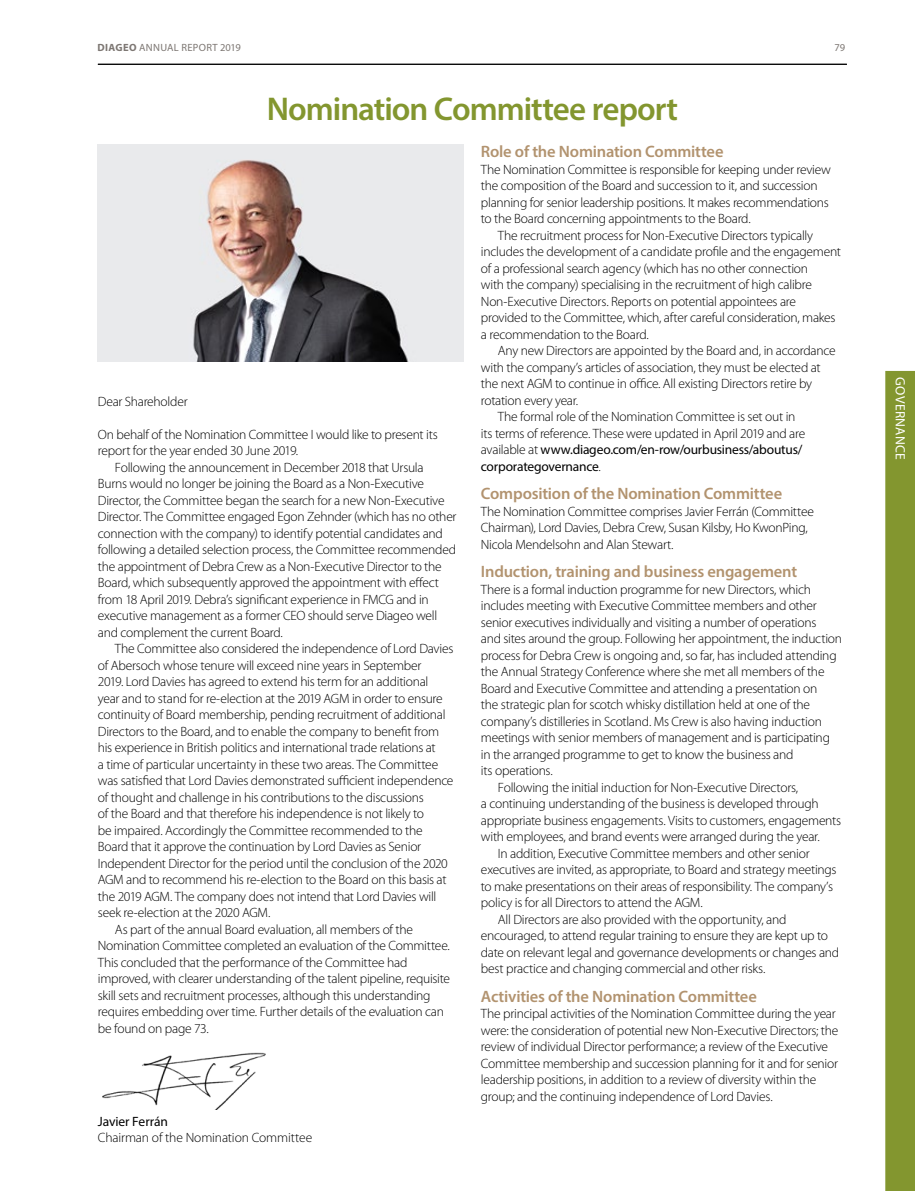
<style>
.page{position:relative;width:915px;height:1191px;background:#fff}
.page>*{position:absolute;margin:0;border:0;box-sizing:border-box;transform-origin:0 0}
.t1{font:600 33px "Myriad Pro";letter-spacing:-.03em;color:#83962f}
.t2{font:600 16.5px "Myriad Pro";letter-spacing:-.015em;color:#b2936f}
.t3{font:300 13.5px/16.5px "Myriad Pro";letter-spacing:-.02em;color:#000}
.t4{font:13.5px "Myriad Pro";letter-spacing:-.015em;color:#000}
.t5{font:13.5px "Myriad Pro";letter-spacing:.02em;color:#fff}
.t6{font:10.5px "Myriad Pro";letter-spacing:.03em;color:#7d7773}
.s1{font-weight:700}
.s2{font-weight:300}
</style>
<div class="page">
<img style="left:102px;top:1052px;width:164px;height:57px">
<img style="left:97px;top:145px;width:366px;height:216px">
<hr style="left:98px;top:64px;width:748px;height:1px;background:#000">
<div style="left:885px;top:371px;width:29px;height:820px;background:#83962f"></div>
<p class="t6" style="left:97px;top:41px;width:145px"><span class="s1">DIAGEO</span> ANNUAL REPORT 2019</p>
<p class="t6" style="left:834px;top:41px;width:12px">79</p>
<h1 class="t1" style="left:266px;top:88px;width:413px">Nomination Committee report</h1>
<p class="t2" style="left:480px;top:141px;width:244px">Role of the Nomination Committee</p>
<p class="t3" style="left:480px;top:161px;width:351px">The Nomination Committee is responsible for keeping under review the composition of the Board and succession to it, and succession planning for senior leadership positions. It makes recommendations to the Board concerning appointments to the Board.</p>
<p class="t3" style="left:480px;top:227px;width:361px;text-indent:17px">The recruitment process for Non-Executive Directors typically includes the development of a candidate profile and the engagement of a professional search agency (which has no other connection<br>with the company) specialising in the recruitment of high calibre Non-Executive Directors. Reports on potential appointees are provided to the Committee, which, after careful consideration, makes a recommendation to the Board.</p>
<p class="t3" style="left:497px;top:342px;width:339px">Any new Directors are appointed by the Board and, in accordance</p>
<p class="t3" style="left:480px;top:359px;width:341px">with the company’s articles of association, they must be elected at</p>
<p class="t3" style="left:480px;top:375px;width:333px">the next AGM to continue in office. All existing Directors retire by</p>
<p class="t3" style="left:480px;top:392px;width:99px">rotation every year.</p>
<p class="t3" style="left:497px;top:408px;width:299px">The formal role of the Nomination Committee is set out in</p>
<p class="t3" style="left:480px;top:425px;width:326px">its terms of reference. These were updated in April 2019 and are</p>
<p class="t4" style="left:480px;top:441px;width:323px"><span class="s2">available at</span> www.diageo.com/en-row/ourbusiness/aboutus/</p>
<p class="t4" style="left:480px;top:458px;width:121px">corporategovernance<span class="s2">.</span></p>
<p class="t2" style="left:480px;top:483px;width:303px">Composition of the Nomination Committee</p>
<p class="t3" style="left:480px;top:503px;width:334px">The Nomination Committee comprises Javier Ferrán (Committee<br>Chairman), Lord Davies, Debra Crew, Susan Kilsby, Ho KwonPing,<br>Nicola Mendelsohn and Alan Stewart.</p>
<p class="t2" style="left:480px;top:561px;width:318px">Induction, training and business engagement</p>
<p class="t3" style="left:480px;top:581px;width:331px">There is a formal induction programme for new Directors, which</p>
<p class="t3" style="left:480px;top:597px;width:337px">includes meeting with Executive Committee members and other</p>
<p class="t3" style="left:480px;top:614px;width:337px">senior executives individually and visiting a number of operations</p>
<p class="t3" style="left:480px;top:630px;width:362px">and sites around the group. Following her appointment, the induction</p>
<p class="t3" style="left:480px;top:647px;width:357px">process for Debra Crew is ongoing and, so far, has included attending</p>
<p class="t3" style="left:480px;top:663px;width:345px">the Annual Strategy Conference where she met all members of the</p>
<p class="t3" style="left:480px;top:680px;width:338px">Board and Executive Committee and attending a presentation on</p>
<p class="t3" style="left:480px;top:696px;width:330px">the strategic plan for scotch whisky distillation held at one of the</p>
<p class="t3" style="left:480px;top:713px;width:342px">company’s distilleries in Scotland. Ms Crew is also having induction</p>
<p class="t3" style="left:480px;top:729px;width:350px">meetings with senior members of management and is participating</p>
<p class="t3" style="left:480px;top:746px;width:314px">in the arranged programme to get to know the business and</p>
<p class="t3" style="left:480px;top:762px;width:73px">its operations.</p>
<p class="t3" style="left:497px;top:779px;width:302px">Following the initial induction for Non-Executive Directors,</p>
<p class="t3" style="left:480px;top:795px;width:339px">a continuing understanding of the business is developed through</p>
<p class="t3" style="left:480px;top:812px;width:362px">appropriate business engagements. Visits to customers, engagements</p>
<p class="t3" style="left:480px;top:828px;width:340px">with employees, and brand events were arranged during the year.</p>
<p class="t3" style="left:497px;top:845px;width:313px">In addition, Executive Committee members and other senior</p>
<p class="t3" style="left:480px;top:861px;width:357px">executives are invited, as appropriate, to Board and strategy meetings</p>
<p class="t3" style="left:480px;top:878px;width:353px">to make presentations on their areas of responsibility. The company’s</p>
<p class="t3" style="left:480px;top:894px;width:223px">policy is for all Directors to attend the AGM.</p>
<p class="t3" style="left:497px;top:911px;width:290px">All Directors are also provided with the opportunity, and</p>
<p class="t3" style="left:480px;top:927px;width:348px">encouraged, to attend regular training to ensure they are kept up to</p>
<p class="t3" style="left:480px;top:944px;width:360px">date on relevant legal and governance developments or changes and</p>
<p class="t3" style="left:480px;top:960px;width:286px">best practice and changing commercial and other risks.</p>
<p class="t2" style="left:480px;top:985px;width:277px">Activities of the Nomination Committee</p>
<p class="t3" style="left:480px;top:1005px;width:359px">The principal activities of the Nomination Committee during the year were: the consideration of potential new Non-Executive Directors; the review of individual Director performance; a review of the Executive Committee membership and succession planning for it and for senior leadership positions, in addition to a review of diversity within the group; and the continuing independence of Lord Davies.</p>
<p class="t3" style="left:98px;top:393px;width:91px">Dear Shareholder</p>
<p class="t3" style="left:98px;top:426px;width:341px">On behalf of the Nomination Committee I would like to present its report for the year ended 30 June 2019.</p>
<p class="t3" style="left:98px;top:459px;width:360px;text-indent:17px">Following the announcement in December 2018 that Ursula<br>Burns would no longer be joining the Board as a Non-Executive Director, the Committee began the search for a new Non-Executive Director. The Committee engaged Egon Zehnder (which has no other connection with the company) to identify potential candidates and following a detailed selection process, the Committee recommended the appointment of Debra Crew as a Non-Executive Director to the Board, which subsequently approved the appointment with effect from 18 April 2019. Debra’s significant experience in FMCG and in executive management as a former CEO should serve Diageo well and complement the current Board.</p>
<p class="t3" style="left:115px;top:640px;width:340px">The Committee also considered the independence of Lord Davies</p>
<p class="t3" style="left:98px;top:657px;width:325px">of Abersoch whose tenure will exceed nine years in September</p>
<p class="t3" style="left:98px;top:673px;width:332px">2019. Lord Davies has agreed to extend his term for an additional</p>
<p class="t3" style="left:98px;top:690px;width:346px">year and to stand for re-election at the 2019 AGM in order to ensure</p>
<p class="t3" style="left:98px;top:706px;width:349px">continuity of Board membership, pending recruitment of additional</p>
<p class="t3" style="left:98px;top:723px;width:342px">Directors to the Board, and to enable the company to benefit from</p>
<p class="t3" style="left:98px;top:739px;width:339px">his experience in British politics and international trade relations at</p>
<p class="t3" style="left:98px;top:756px;width:342px">a time of particular uncertainty in these two areas. The Committee</p>
<p class="t3" style="left:98px;top:772px;width:357px">was satisfied that Lord Davies demonstrated sufficient independence</p>
<p class="t3" style="left:98px;top:789px;width:327px">of thought and challenge in his contributions to the discussions</p>
<p class="t3" style="left:98px;top:805px;width:327px">of the Board and that therefore his independence is not likely to</p>
<p class="t3" style="left:98px;top:822px;width:326px">be impaired. Accordingly the Committee recommended to the</p>
<p class="t3" style="left:98px;top:838px;width:325px">Board that it approve the continuation by Lord Davies as Senior</p>
<p class="t3" style="left:98px;top:855px;width:351px">Independent Director for the period until the conclusion of the 2020</p>
<p class="t3" style="left:98px;top:871px;width:350px">AGM and to recommend his re-election to the Board on this basis at</p>
<p class="t3" style="left:98px;top:888px;width:340px">the 2019 AGM. The company does not intend that Lord Davies will</p>
<p class="t3" style="left:98px;top:904px;width:174px">seek re-election at the 2020 AGM.</p>
<p class="t3" style="left:115px;top:921px;width:299px">As part of the annual Board evaluation, all members of the</p>
<p class="t3" style="left:98px;top:937px;width:353px">Nomination Committee completed an evaluation of the Committee.</p>
<p class="t3" style="left:98px;top:954px;width:311px">This concluded that the performance of the Committee had</p>
<p class="t3" style="left:98px;top:970px;width:353px">improved, with clearer understanding of the talent pipeline, requisite</p>
<p class="t3" style="left:98px;top:987px;width:334px">skill sets and recruitment processes, although this understanding</p>
<p class="t3" style="left:98px;top:1003px;width:347px">requires embedding over time. Further details of the evaluation can</p>
<p class="t3" style="left:98px;top:1020px;width:112px">be found on page 73.</p>
<p class="t4" style="left:98px;top:1112px;width:72px">Javier Ferrán</p>
<p class="t3" style="left:98px;top:1129px;width:216px">Chairman of the Nomination Committee</p>
<p class="t5" style="left:908px;top:377px;width:84px;rotate:90deg">GOVERNANCE</p>
</div>
